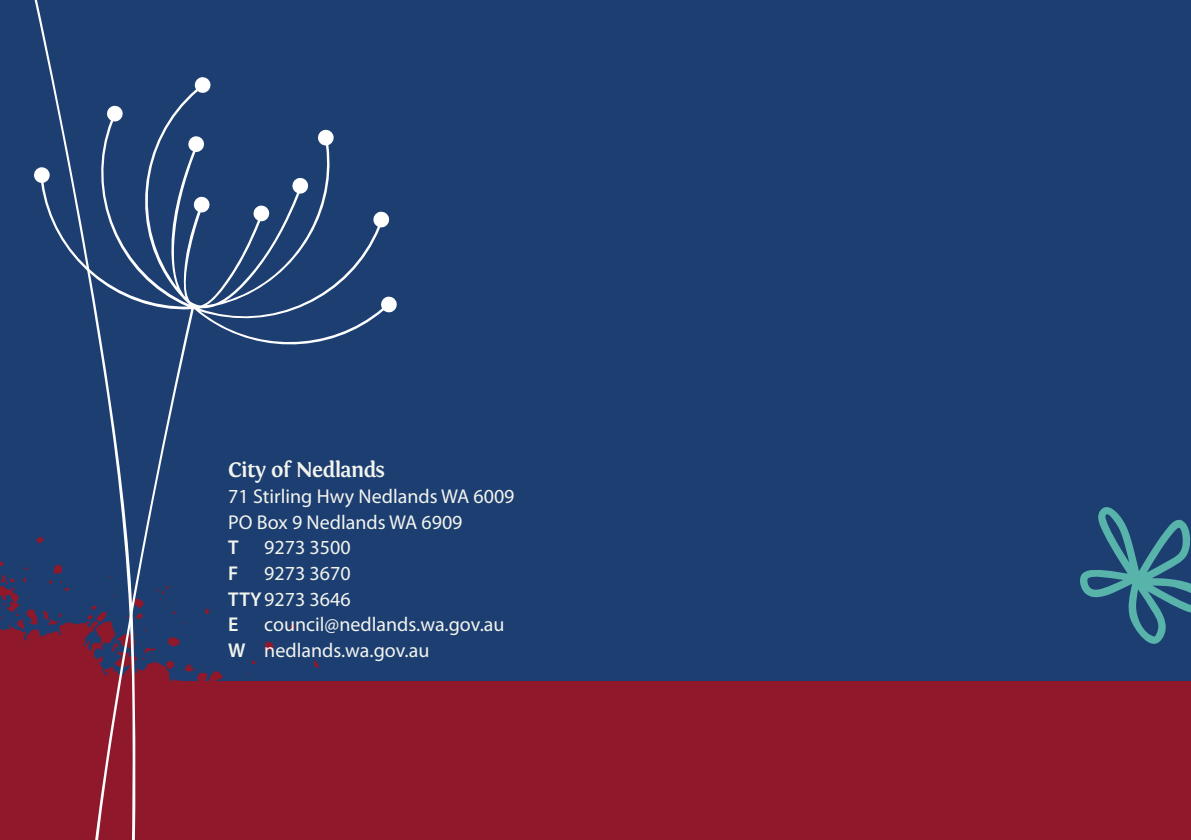
<style>
.page{position:relative;width:1191px;height:840px;background:#fff}
.page>*{position:absolute;margin:0;border:0;box-sizing:border-box;transform-origin:0 0}
.t1{font:700 22px "Fontin";letter-spacing:-.03em;color:#f2f4ee}
.t2{font:20px/25.6px "Myriad Pro";color:#f2f4ee}
.t3{font:600 20px "Myriad Pro";color:#f2f4ee}
.s1{font-weight:600}
</style>
<div class="page">
<div style="left:0;top:0;width:1191px;height:833px;background:#1c3e71"></div>
<div style="left:0;top:680px;width:1191px;height:159px;background:#8f182a"></div>
<svg style="left:1080px;top:507px;width:111px;height:137px"></svg>
<svg style="left:182px;top:77px;width:215px;height:604px"></svg>
<svg style="left:0;top:0;width:182px;height:839px"></svg>
<p class="t1" style="left:228px;top:457px;width:158px">City of Nedlands</p>
<p class="t2" style="left:228px;top:483px;width:288px">71 Stirling Hwy Nedlands WA 6009<br>PO Box 9 Nedlands WA 6909</p>
<p class="t3" style="left:228px;top:534px;width:12px">T</p>
<p class="t2" style="left:264px;top:534px;width:88px">9273 3500</p>
<p class="t3" style="left:228px;top:560px;width:12px">F</p>
<p class="t2" style="left:228px;top:560px;width:124px;text-align:justify;text-indent:36px">9273 3670<br><span class="s1">TTY</span>9273 3646<br><span class="s1">E</span></p>
<p class="t2" style="left:228px;top:611px;width:278px;text-indent:36px">council@nedlands.wa.gov.au<br><span class="s1">W</span> nedlands.wa.gov.au</p>
</div>
